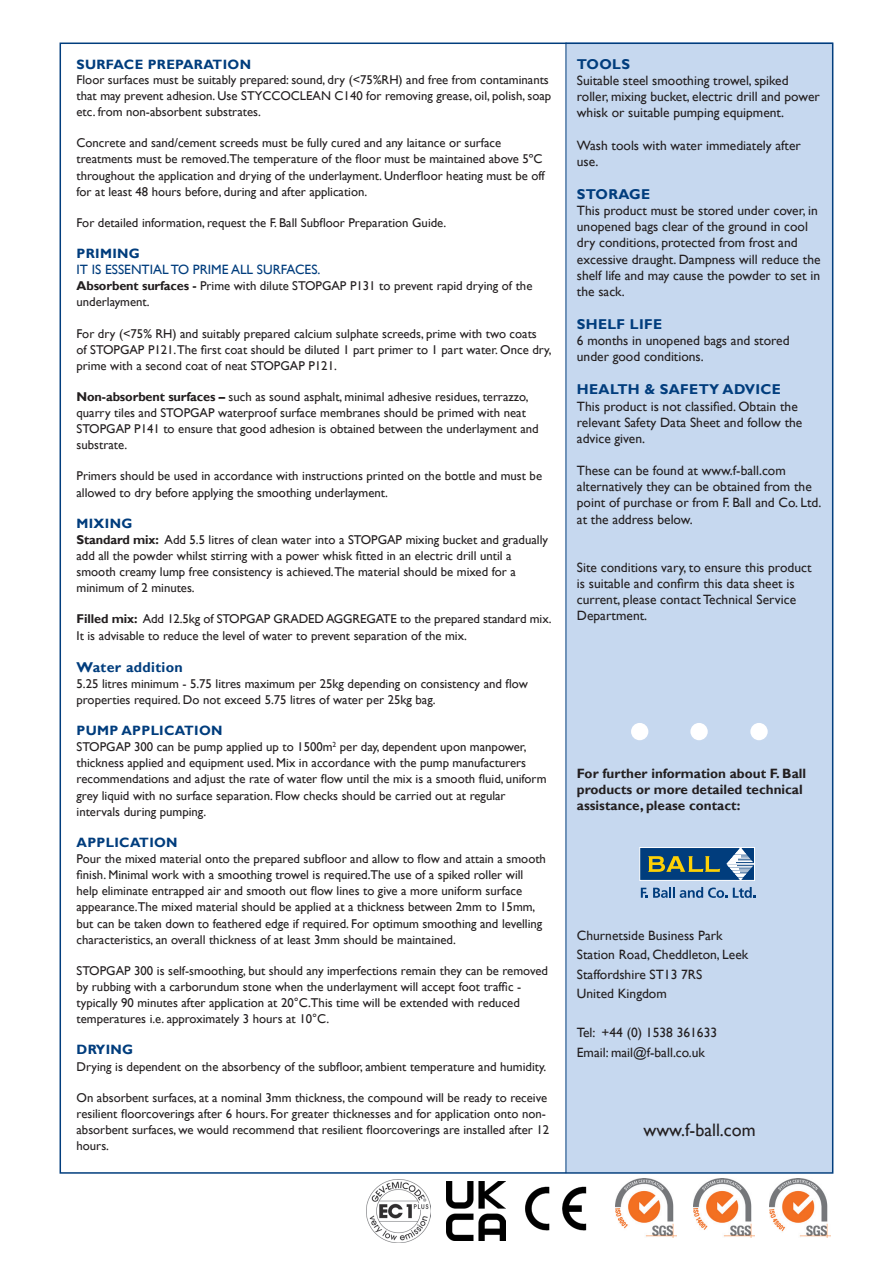
<style>
.page{position:relative;width:893px;height:1263px;background:#fff}
.page>*{position:absolute;margin:0;border:0;box-sizing:border-box;transform-origin:0 0}
.t1{font:18px "Gill Sans";color:#231f20}
.t2{font:700 14.25px "Gill Sans";letter-spacing:.025em;color:#013d7d}
.t3{font:13.5px/16.2px "Gill Sans";color:#231f20}
.t4{font:700 13.5px "Gill Sans";color:#231f20}
.t5{font:700 13.5px "Gill Sans";letter-spacing:.025em;color:#013d7d}
.t6{font:13.5px "Gill Sans";color:#013d7d}
.t7{font:12.75px/16.2px "Gill Sans";color:#231f20}
.s1{font-weight:700}
</style>
<div class="page">
<div style="left:566px;top:43px;width:267px;height:1129px;background:#c6d8ef"></div>
<hr style="left:566px;top:43px;width:1px;height:1130px;background:#013d7d">
<div style="left:690px;top:723px;width:18px;height:17px;background:#fff;border-radius:50%"></div>
<div style="left:631px;top:723px;width:17px;height:17px;background:#fff;border-radius:50%"></div>
<div style="left:750px;top:723px;width:18px;height:17px;background:#fff;border-radius:50%"></div>
<svg style="left:641px;top:887px;width:86px;height:11px"></svg>
<svg style="left:733px;top:887px;width:22px;height:11px"></svg>
<div style="left:639px;top:847px;width:116px;height:34px;background:#013d7d;border:1px solid #fff"></div>
<svg style="left:648px;top:856px;width:72px;height:16px"></svg>
<svg style="left:726px;top:847px;width:29px;height:33px"></svg>
<img style="left:525px;top:1186px;width:62px;height:45px">
<img style="left:769px;top:1178px;width:61px;height:60px">
<img style="left:693px;top:1178px;width:61px;height:60px">
<img style="left:615px;top:1178px;width:61px;height:60px">
<img style="left:367px;top:1179px;width:64px;height:64px">
<img style="left:446px;top:1181px;width:60px;height:60px">
<p class="t5" style="left:77px;top:56px;width:176px">SURFACE PREPARATION</p>
<p class="t7" style="left:77px;top:72px;width:476px">Floor surfaces must be suitably prepared: sound, dry (&lt;75%RH) and free from contaminants that may prevent adhesion. Use STYCCOCLEAN C140 for removing grease, oil, polish, soap etc. from non-absorbent substrates.</p>
<p class="t7" style="left:77px;top:135px;width:470px">Concrete and sand/cement screeds must be fully cured and any laitance or surface treatments must be removed.The temperature of the floor must be maintained above 5ºC throughout the application and drying of the underlayment. Underfloor heating must be off for at least 48 hours before, during and after application.</p>
<p class="t7" style="left:77px;top:215px;width:371px">For detailed information, request the F. Ball Subfloor Preparation Guide.</p>
<p class="t5" style="left:77px;top:245px;width:65px">PRIMING</p>
<p class="t6" style="left:77px;top:262px;width:245px">IT IS ESSENTIAL TO PRIME ALL SURFACES.</p>
<p class="t7" style="left:77px;top:278px;width:457px"><span class="s1">Absorbent surfaces -</span> Prime with dilute STOPGAP P131 to prevent rapid drying of the underlayment.</p>
<p class="t7" style="left:77px;top:325px;width:477px">For dry (&lt;75% RH) and suitably prepared calcium sulphate screeds, prime with two coats<br>of STOPGAP P121.The first coat should be diluted 1 part primer to 1 part water. Once dry, prime with a second coat of neat STOPGAP P121.</p>
<p class="t7" style="left:77px;top:389px;width:464px"><span class="s1">Non-absorbent surfaces –</span> such as sound asphalt, minimal adhesive residues, terrazzo, quarry tiles and STOPGAP waterproof surface membranes should be primed with neat STOPGAP P141 to ensure that good adhesion is obtained between the underlayment and substrate.</p>
<p class="t7" style="left:77px;top:468px;width:467px">Primers should be used in accordance with instructions printed on the bottle and must be allowed to dry before applying the smoothing underlayment.</p>
<p class="t5" style="left:77px;top:515px;width:57px">MIXING</p>
<p class="t7" style="left:77px;top:532px;width:473px"><span class="s1">Standard mix:</span> Add 5.5 litres of clean water into a STOPGAP mixing bucket and gradually add all the powder whilst stirring with a power whisk fitted in an electric drill until a smooth creamy lump free consistency is achieved.The material should be mixed for a minimum of 2 minutes.</p>
<p class="t7" style="left:77px;top:611px;width:477px"><span class="s1">Filled mix:</span> Add 12.5kg of STOPGAP GRADED AGGREGATE to the prepared standard mix.<br>It is advisable to reduce the level of water to prevent separation of the mix.</p>
<p class="t2" style="left:77px;top:658px;width:108px">Water addition</p>
<p class="t7" style="left:77px;top:676px;width:453px">5.25 litres minimum - 5.75 litres maximum per 25kg depending on consistency and flow properties required. Do not exceed 5.75 litres of water per 25kg bag.</p>
<p class="t5" style="left:77px;top:722px;width:148px">PUMP APPLICATION</p>
<p class="t7" style="left:77px;top:739px;width:471px">STOPGAP 300 can be pump applied up to 1500m<sup>2</sup> per day, dependent upon manpower, thickness applied and equipment used. Mix in accordance with the pump manufacturers recommendations and adjust the rate of water flow until the mix is a smooth fluid, uniform grey liquid with no surface separation. Flow checks should be carried out at regular intervals during pumping.</p>
<p class="t5" style="left:77px;top:834px;width:103px">APPLICATION</p>
<p class="t7" style="left:77px;top:851px;width:471px">Pour the mixed material onto the prepared subfloor and allow to flow and attain a smooth finish. Minimal work with a smoothing trowel is required.The use of a spiked roller will help eliminate entrapped air and smooth out flow lines to give a more uniform surface appearance.The mixed material should be applied at a thickness between 2mm to 15mm, but can be taken down to feathered edge if required. For optimum smoothing and levelling characteristics, an overall thickness of at least 3mm should be maintained.</p>
<p class="t7" style="left:77px;top:963px;width:473px">STOPGAP 300 is self-smoothing, but should any imperfections remain they can be removed by rubbing with a carborundum stone when the underlayment will accept foot traffic - typically 90 minutes after application at 20°C.This time will be extended with reduced temperatures i.e. approximately 3 hours at 10°C.</p>
<p class="t5" style="left:77px;top:1042px;width:58px">DRYING</p>
<p class="t7" style="left:77px;top:1058px;width:471px">Drying is dependent on the absorbency of the subfloor, ambient temperature and humidity.</p>
<p class="t7" style="left:77px;top:1089px;width:474px">On absorbent surfaces, at a nominal 3mm thickness, the compound will be ready to receive resilient floorcoverings after 6 hours. For greater thicknesses and for application onto non&shy;absorbent surfaces, we would recommend that resilient floorcoverings are installed after 12 hours.</p>
<p class="t2" style="left:577px;top:56px;width:55px">TOOLS</p>
<p class="t3" style="left:577px;top:73px;width:244px">Suitable steel smoothing trowel, spiked roller, mixing bucket, electric drill and power whisk or suitable pumping equipment.</p>
<p class="t3" style="left:577px;top:137px;width:225px">Wash tools with water immediately after use.</p>
<p class="t2" style="left:577px;top:186px;width:75px">STORAGE</p>
<p class="t3" style="left:577px;top:203px;width:245px">This product must be stored under cover, in unopened bags clear of the ground in cool dry conditions, protected from frost and excessive draught. Dampness will reduce the shelf life and may cause the powder to set in the sack.</p>
<p class="t2" style="left:577px;top:316px;width:87px">SHELF LIFE</p>
<p class="t3" style="left:577px;top:333px;width:214px">6 months in unopened bags and stored under good conditions.</p>
<p class="t2" style="left:577px;top:381px;width:206px">HEALTH &amp; SAFETY ADVICE</p>
<p class="t3" style="left:577px;top:398px;width:227px">This product is not classified. Obtain the relevant Safety Data Sheet and follow the advice given.</p>
<p class="t3" style="left:577px;top:463px;width:246px">These can be found at www.f-ball.com alternatively they can be obtained from the point of purchase or from F. Ball and Co. Ltd. at the address below.</p>
<p class="t3" style="left:577px;top:559px;width:236px">Site conditions vary, to ensure this product</p>
<p class="t3" style="left:577px;top:576px;width:221px;text-align:justify">is suitable and confirm this data sheet is current, please contact Technical Service Department.</p>
<p class="t4" style="left:577px;top:765px;width:231px">For further information about F. Ball</p>
<p class="t4" style="left:577px;top:781px;width:227px">products or more detailed technical</p>
<p class="t4" style="left:577px;top:797px;width:165px">assistance, please contact:</p>
<p class="t3" style="left:577px;top:927px;width:147px">Churnetside Business Park</p>
<p class="t3" style="left:577px;top:947px;width:173px">Station Road, Cheddleton, Leek</p>
<p class="t3" style="left:577px;top:966px;width:127px">Staffordshire ST13 7RS</p>
<p class="t3" style="left:577px;top:986px;width:91px">United Kingdom</p>
<p class="t3" style="left:577px;top:1025px;width:142px">Tel: +44 (0) 1538 361633</p>
<p class="t3" style="left:577px;top:1044px;width:130px">Email: mail@f-ball.co.uk</p>
<p class="t1" style="left:643px;top:1119px;width:114px">www.f-ball.com</p>
</div>
